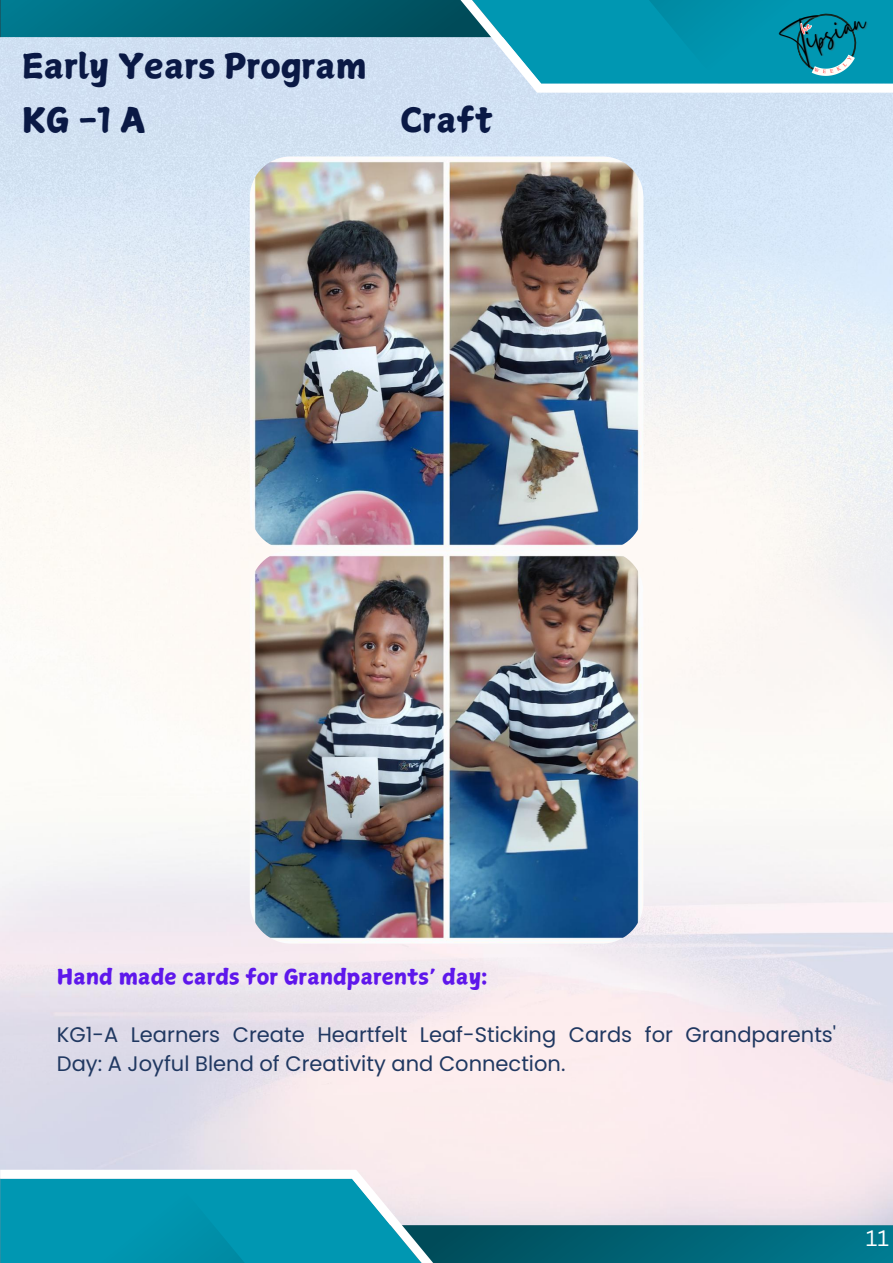
<style>
.page{position:relative;width:893px;height:1263px;background:#fff}
.page>*{position:absolute;margin:0;border:0;box-sizing:border-box;transform-origin:0 0}
.t1{font:38.03px "Gistesy";color:#000}
.t2{font:33.75px/54px "Canva Surname Fu";color:#0a1945}
.t3{font:21.75px "Canva Sans";color:#fff}
.t4{font:21px/29.2px "Poppins";color:#203861}
.t5{font:21px "Canva Surname Fu";color:#5e17eb}
</style>
<div class="page">
<img style="left:0;top:84px;width:893px;height:1095px">
<svg style="left:524px;top:1179px;width:369px;height:84px;background:#84acb7"></svg>
<svg style="left:0;top:1170px;width:524px;height:93px;background:#3da6ba"></svg>
<svg style="left:369px;top:84px;width:524px;height:9px"></svg>
<img style="left:250px;top:156px;width:393px;height:394px;border-radius:41px">
<img style="left:250px;top:550px;width:393px;height:394px;border-radius:42px">
<svg style="left:0;top:0;width:893px;height:84px;background:#47a3b8"></svg>
<h2 class="t2" style="left:22px;top:39px;width:346px">Early Years Program<br>KG -1 A</h2>
<h2 class="t2" style="left:400px;top:93px;width:94px">Craft</h2>
<h1 class="t1" style="left:773px;top:23px;width:88px;rotate:-19deg">Tipsian</h1>
<p class="t5" style="left:57px;top:966px;width:432px">Hand made cards for Grandparents’ day:</p>
<p class="t4" style="left:57px;top:1020px;width:781px">KG1-A Learners Create Heartfelt Leaf-Sticking Cards for Grandparents'<br>Day: A Joyful Blend of Creativity and Connection.</p>
<p class="t3" style="left:866px;top:1223px;width:25px">11</p>
</div>
